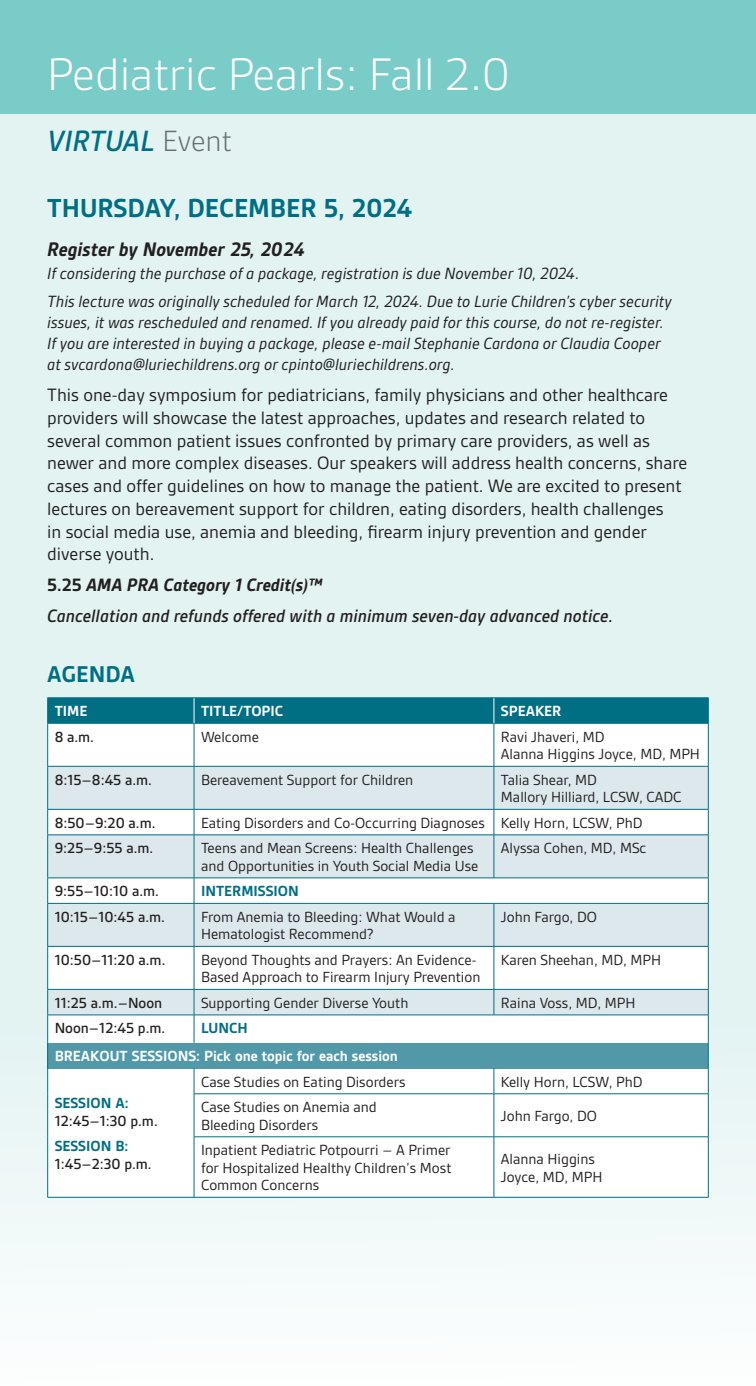
<style>
.page{position:relative;width:756px;height:1386px;background:#fff}
.page>*{position:absolute;margin:0;border:0;box-sizing:border-box;transform-origin:0 0}
.t1{font:300 49px "Gesta";color:#fff}
.t2{font:italic 500 31.5px "Gesta";color:#006f83}
.t3{font:700 28px "Gesta";color:#006f83}
.t4{font:700 24.5px "Gesta";color:#006f83}
.t5{font:italic 700 21px "Gesta";color:#231f20}
.t6{font:19.25px/22.8px "Gesta";color:#231f20}
.t7{font:italic 500 19.25px/30.6px "Gesta";color:#231f20}
.t8{font:italic 17.5px/21px "Gesta";color:#231f20}
.t9{font:15.75px/17.5px "Gesta";color:#231f20}
.t10{font:500 15.75px "Gesta";color:#231f20}
.t11{font:700 15.75px "Gesta";color:#fff}
.t12{font:700 15.75px "Gesta";color:#006f83}
.s1{font-weight:300;font-style:normal;color:#686f71}
.s2{font-weight:700;font-style:normal}
.s3{font-weight:700}
</style>
<div class="page">
<div style="left:0;top:113px;width:756px;height:1273px;background:linear-gradient(to bottom,#dcf1f0,#f0f8f8)"></div>
<div style="left:0;top:0;width:756px;height:113px;background:#7accc8"></div>
<svg style="left:48px;top:724px;width:660px;height:473px"></svg>
<svg style="left:195px;top:724px;width:513px;height:265px"></svg>
<svg style="left:195px;top:767px;width:513px;height:179px;fill:#dce8ec"></svg>
<hr style="left:47px;top:697px;width:147px;height:1px;background:#006f83">
<hr style="left:194px;top:697px;width:300px;height:1px;background:#006f83">
<hr style="left:494px;top:697px;width:215px;height:1px;background:#006f83">
<hr style="left:47px;top:724px;width:1px;height:42px;background:#006f83">
<hr style="left:47px;top:723px;width:147px;height:1px;background:#006f83">
<hr style="left:194px;top:724px;width:1px;height:42px;background:#006f83">
<hr style="left:194px;top:723px;width:300px;height:1px;background:#006f83">
<hr style="left:494px;top:723px;width:215px;height:1px;background:#006f83">
<hr style="left:494px;top:724px;width:1px;height:42px;background:#006f83">
<hr style="left:708px;top:724px;width:1px;height:42px;background:#006f83">
<hr style="left:194px;top:766px;width:300px;height:1px;background:#006f83">
<hr style="left:494px;top:766px;width:215px;height:1px;background:#006f83">
<hr style="left:494px;top:767px;width:1px;height:42px;background:#006f83">
<hr style="left:708px;top:767px;width:1px;height:42px;background:#006f83">
<hr style="left:194px;top:809px;width:300px;height:1px;background:#006f83">
<svg style="left:494px;top:810px;width:1px;height:25px"></svg>
<hr style="left:494px;top:809px;width:215px;height:1px;background:#006f83">
<svg style="left:708px;top:810px;width:1px;height:25px"></svg>
<hr style="left:194px;top:835px;width:300px;height:1px;background:#006f83">
<hr style="left:494px;top:835px;width:215px;height:1px;background:#006f83">
<hr style="left:494px;top:835px;width:1px;height:43px;background:#006f83">
<hr style="left:708px;top:835px;width:1px;height:43px;background:#006f83">
<svg style="left:47px;top:766px;width:148px;height:180px"></svg>
<hr style="left:194px;top:878px;width:300px;height:1px;background:#006f83">
<hr style="left:494px;top:878px;width:215px;height:1px;background:#006f83">
<svg style="left:708px;top:878px;width:1px;height:25px"></svg>
<hr style="left:47px;top:904px;width:1px;height:42px;background:#006f83">
<hr style="left:47px;top:903px;width:147px;height:1px;background:#006f83">
<hr style="left:194px;top:904px;width:1px;height:42px;background:#006f83">
<hr style="left:194px;top:903px;width:300px;height:1px;background:#006f83">
<hr style="left:494px;top:903px;width:215px;height:1px;background:#006f83">
<hr style="left:494px;top:904px;width:1px;height:42px;background:#006f83">
<hr style="left:708px;top:904px;width:1px;height:42px;background:#006f83">
<hr style="left:47px;top:947px;width:1px;height:42px;background:#006f83">
<hr style="left:47px;top:946px;width:147px;height:1px;background:#006f83">
<hr style="left:194px;top:947px;width:1px;height:42px;background:#006f83">
<hr style="left:194px;top:946px;width:300px;height:1px;background:#006f83">
<hr style="left:494px;top:946px;width:215px;height:1px;background:#006f83">
<hr style="left:494px;top:947px;width:1px;height:42px;background:#006f83">
<hr style="left:708px;top:947px;width:1px;height:42px;background:#006f83">
<hr style="left:47px;top:1094px;width:1px;height:43px;background:#006f83">
<hr style="left:47px;top:1137px;width:1px;height:60px;background:#006f83">
<svg style="left:47px;top:989px;width:662px;height:105px"></svg>
<hr style="left:194px;top:1094px;width:1px;height:43px;background:#006f83">
<hr style="left:194px;top:1093px;width:300px;height:1px;background:#006f83">
<div style="left:47px;top:698px;width:662px;height:25px;background:#006f83"></div>
<hr style="left:494px;top:1094px;width:1px;height:43px;background:#006f83">
<hr style="left:494px;top:1093px;width:215px;height:1px;background:#006f83">
<hr style="left:708px;top:1094px;width:1px;height:43px;background:#006f83">
<hr style="left:47px;top:1197px;width:147px;height:1px;background:#006f83">
<hr style="left:194px;top:1137px;width:1px;height:60px;background:#006f83">
<hr style="left:194px;top:1137px;width:300px;height:1px;background:#006f83">
<hr style="left:194px;top:1197px;width:300px;height:1px;background:#006f83">
<hr style="left:494px;top:1137px;width:1px;height:60px;background:#006f83">
<hr style="left:494px;top:1137px;width:215px;height:1px;background:#006f83">
<hr style="left:708px;top:1137px;width:1px;height:60px;background:#006f83">
<hr style="left:494px;top:1197px;width:215px;height:1px;background:#006f83">
<h1 class="t1" style="left:47px;top:48px;width:465px">Pediatric Pearls: Fall 2.0</h1>
<h2 class="t2" style="left:47px;top:124px;width:186px">VIRTUAL <span class="s1">Event</span></h2>
<h3 class="t3" style="left:47px;top:193px;width:367px">THURSDAY, DECEMBER 5, 2024</h3>
<h3 class="t5" style="left:47px;top:238px;width:259px">Register by November 25, 2024</h3>
<p class="t8" style="left:47px;top:259px;width:626px;line-height:28.9px">If considering the purchase of a package, registration is due November 10, 2024.<br>This lecture was originally scheduled for March 12, 2024. Due to Lurie Children’s cyber security</p>
<p class="t8" style="left:47px;top:312px;width:618px">issues, it was rescheduled and renamed. If you already paid for this course, do not re-register.<br>If you are interested in buying a package, please e-mail Stephanie Cardona or Claudia Cooper at svcardona@luriechildrens.org or cpinto@luriechildrens.org.</p>
<p class="t6" style="left:47px;top:384px;width:642px">This one-day symposium for pediatricians, family physicians and other healthcare providers will showcase the latest approaches, updates and research related to several common patient issues confronted by primary care providers, as well as newer and more complex diseases. Our speakers will address health concerns, share cases and offer guidelines on how to manage the patient. We are excited to present lectures on bereavement support for children, eating disorders, health challenges<br>in social media use, anemia and bleeding, firearm injury prevention and gender diverse youth.</p>
<p class="t7" style="left:47px;top:570px;width:567px"><span class="s2">5.25</span> <span class="s3">AMA PRA Category 1 Credit(s)™<br></span>Cancellation and refunds offered with a minimum seven-day advanced notice.</p>
<h3 class="t4" style="left:47px;top:661px;width:89px">AGENDA</h3>
<p class="t11" style="left:55px;top:703px;width:34px">TIME</p>
<p class="t11" style="left:201px;top:703px;width:84px">TITLE/TOPIC</p>
<p class="t11" style="left:501px;top:703px;width:62px">SPEAKER</p>
<p class="t10" style="left:55px;top:728px;width:41px">8 a.m.</p>
<p class="t9" style="left:201px;top:728px;width:60px">Welcome</p>
<p class="t9" style="left:501px;top:728px;width:201px">Ravi Jhaveri, MD<br>Alanna Higgins Joyce, MD, MPH</p>
<p class="t10" style="left:55px;top:771px;width:99px">8:15–8:45 a.m.</p>
<p class="t9" style="left:201px;top:771px;width:214px">Bereavement Support for Children</p>
<p class="t9" style="left:501px;top:771px;width:182px">Talia Shear, MD<br>Mallory Hilliard, LCSW , CADC</p>
<p class="t10" style="left:55px;top:814px;width:102px">8:50 –9:20 a.m.</p>
<p class="t9" style="left:201px;top:814px;width:443px">Eating Disorders and Co- Occurring Diagnoses Kelly Horn, LCSW, PhD</p>
<p class="t10" style="left:55px;top:840px;width:100px">9:25 –9:55 a.m.</p>
<p class="t9" style="left:201px;top:840px;width:279px">Teens and Mean Screens: Health Challenges and Opportunities in Youth Social Media Use</p>
<p class="t9" style="left:501px;top:840px;width:147px">Alyssa Cohen, MD, MSc</p>
<p class="t10" style="left:55px;top:883px;width:106px">9:55 –10:10 a.m.</p>
<p class="t12" style="left:201px;top:883px;width:99px">INTERMISSION</p>
<p class="t10" style="left:55px;top:908px;width:112px">10:15 –10:45 a.m.</p>
<p class="t9" style="left:201px;top:908px;width:256px">From Anemia to Bleeding: What Would a<br>Hematologist Recommend?</p>
<p class="t9" style="left:501px;top:908px;width:97px">John Fargo, DO</p>
<p class="t10" style="left:55px;top:951px;width:112px">10:50 –11:20 a.m.</p>
<p class="t9" style="left:201px;top:951px;width:281px">Beyond Thoughts and Prayers: An Evidence-<br>Based Approach to Firearm Injury Prevention</p>
<p class="t9" style="left:501px;top:951px;width:162px">Karen Sheehan, MD, MPH</p>
<p class="t10" style="left:55px;top:994px;width:109px">11:25 a.m.–Noon</p>
<p class="t9" style="left:201px;top:994px;width:209px">Supporting Gender Diverse Youth</p>
<p class="t9" style="left:501px;top:994px;width:136px">Raina Voss, MD, MPH</p>
<p class="t10" style="left:55px;top:1020px;width:112px">Noon–12:45 p.m.</p>
<p class="t12" style="left:201px;top:1020px;width:48px">LUNCH</p>
<p class="t11" style="left:55px;top:1048px;width:345px">BREAKOUT SESSIONS: Pick one topic for each session</p>
<p class="t12" style="left:55px;top:1095px;width:75px">SESSION A:</p>
<p class="t10" style="left:55px;top:1112px;width:105px">12:45–1:30 p.m.</p>
<p class="t12" style="left:55px;top:1138px;width:75px">SESSION B:</p>
<p class="t10" style="left:55px;top:1155px;width:98px">1:45–2:30 p.m.</p>
<p class="t9" style="left:201px;top:1073px;width:206px">Case Studies on Eating Disorders</p>
<p class="t9" style="left:501px;top:1073px;width:143px">Kelly Horn, LCSW, PhD</p>
<p class="t9" style="left:201px;top:1099px;width:177px">Case Studies on Anemia and<br>Bleeding Disorders</p>
<p class="t9" style="left:501px;top:1107px;width:97px">John Fargo, DO</p>
<p class="t9" style="left:201px;top:1142px;width:252px;text-align:justify">Inpatient Pediatric Potpourri – A Primer for Hospitalized Healthy Children’s Most Common Concerns</p>
<p class="t9" style="left:501px;top:1150px;width:103px">Alanna Higgins<br>Joyce, MD, MPH</p>
</div>
